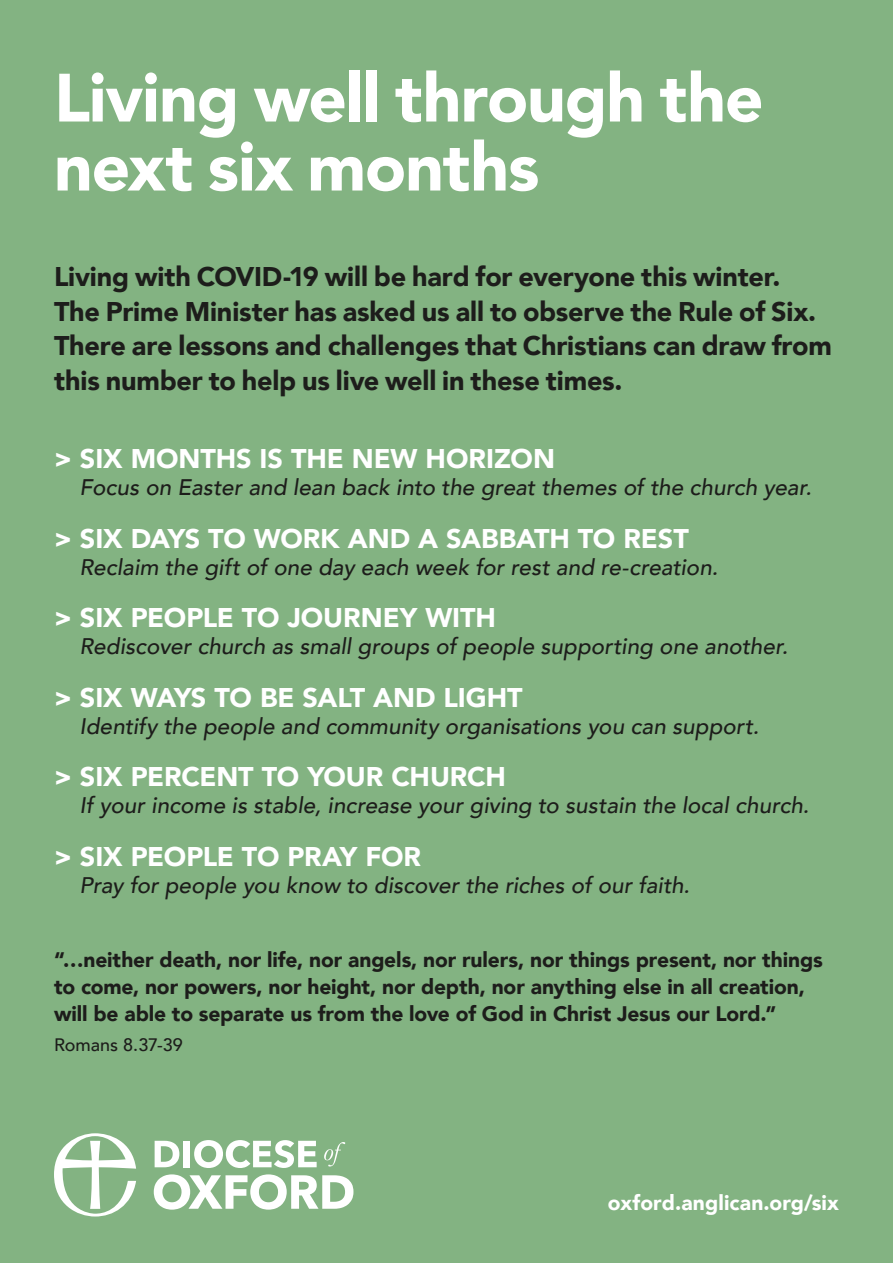
<style>
.page{position:relative;width:893px;height:1263px;background:#83b382}
.page>*{position:absolute;margin:0;border:0;box-sizing:border-box;transform-origin:0 0}
.t1{font:900 67.5px/69px "Avenir";letter-spacing:-.015em;color:#fff}
.t2{font:900 27px/34.5px "Avenir";letter-spacing:-.005em;color:#1d1d1b}
.six{font:900 27px "Avenir";letter-spacing:-.005em;color:#fff}
.body{font:italic 500 22.5px "Avenir";letter-spacing:.005em;color:#1d1d1b}
.t3{font:900 21px/27px "Avenir";letter-spacing:-.005em;color:#1d1d1b}
.t4{font:900 21px "Avenir";letter-spacing:.005em;color:#fff}
.t5{font:500 18px "Avenir";letter-spacing:-.005em;color:#1d1d1b}
</style>
<div class="page">
<svg style="left:155px;top:1141px;width:24px;height:26px"></svg>
<div style="left:184px;top:1141px;width:6px;height:26px;background:#fff"></div>
<svg style="left:194px;top:1140px;width:123px;height:28px"></svg>
<svg style="left:324px;top:1142px;width:21px;height:24px"></svg>
<svg style="left:154px;top:1174px;width:199px;height:36px"></svg>
<svg style="left:54px;top:1133px;width:82px;height:83px"></svg>
<p class="t1" style="left:54px;top:62px;width:711px">Living well through the next six months</p>
<p class="t2" style="left:54px;top:259px;width:780px">Living with COVID-19 will be hard for everyone this winter.<br>The Prime Minister has asked us all to observe the Rule of Six.<br>There are lessons and challenges that Christians can draw from this number to help us live well in these times.</p>
<p class="six" style="left:54px;top:436px;width:502px">&gt; SIX MONTHS IS THE NEW HORIZON</p>
<p class="body" style="left:80px;top:474px;width:734px">Focus on Easter and lean back into the great themes of the church year.</p>
<p class="six" style="left:54px;top:515px;width:636px">&gt; SIX DAYS TO WORK AND A SABBATH TO REST</p>
<p class="body" style="left:80px;top:554px;width:640px">Reclaim the gift of one day each week for rest and re-creation.</p>
<p class="six" style="left:54px;top:595px;width:443px">&gt; SIX PEOPLE TO JOURNEY WITH</p>
<p class="body" style="left:80px;top:633px;width:710px">Rediscover church as small groups of people supporting one another.</p>
<p class="six" style="left:54px;top:674px;width:470px">&gt; SIX WAYS TO BE SALT AND LIGHT</p>
<p class="body" style="left:80px;top:713px;width:681px">Identify the people and community organisations you can support.</p>
<p class="six" style="left:54px;top:754px;width:453px">&gt; SIX PERCENT TO YOUR CHURCH</p>
<p class="body" style="left:80px;top:792px;width:731px">If your income is stable, increase your giving to sustain the local church.</p>
<p class="six" style="left:54px;top:833px;width:368px">&gt; SIX PEOPLE TO PRAY FOR</p>
<p class="body" style="left:80px;top:872px;width:612px">Pray for people you know to discover the riches of our faith.</p>
<p class="t3" style="left:54px;top:945px;width:770px">“…neither death, nor life, nor angels, nor rulers, nor things present, nor things to come, nor powers, nor height, nor depth, nor anything else in all creation, will be able to separate us from the love of God in Christ Jesus our Lord.”</p>
<p class="t5" style="left:54px;top:1029px;width:130px">Romans 8.37-39</p>
<p class="t4" style="left:608px;top:1184px;width:232px">oxford.anglican.org/six</p>
</div>
